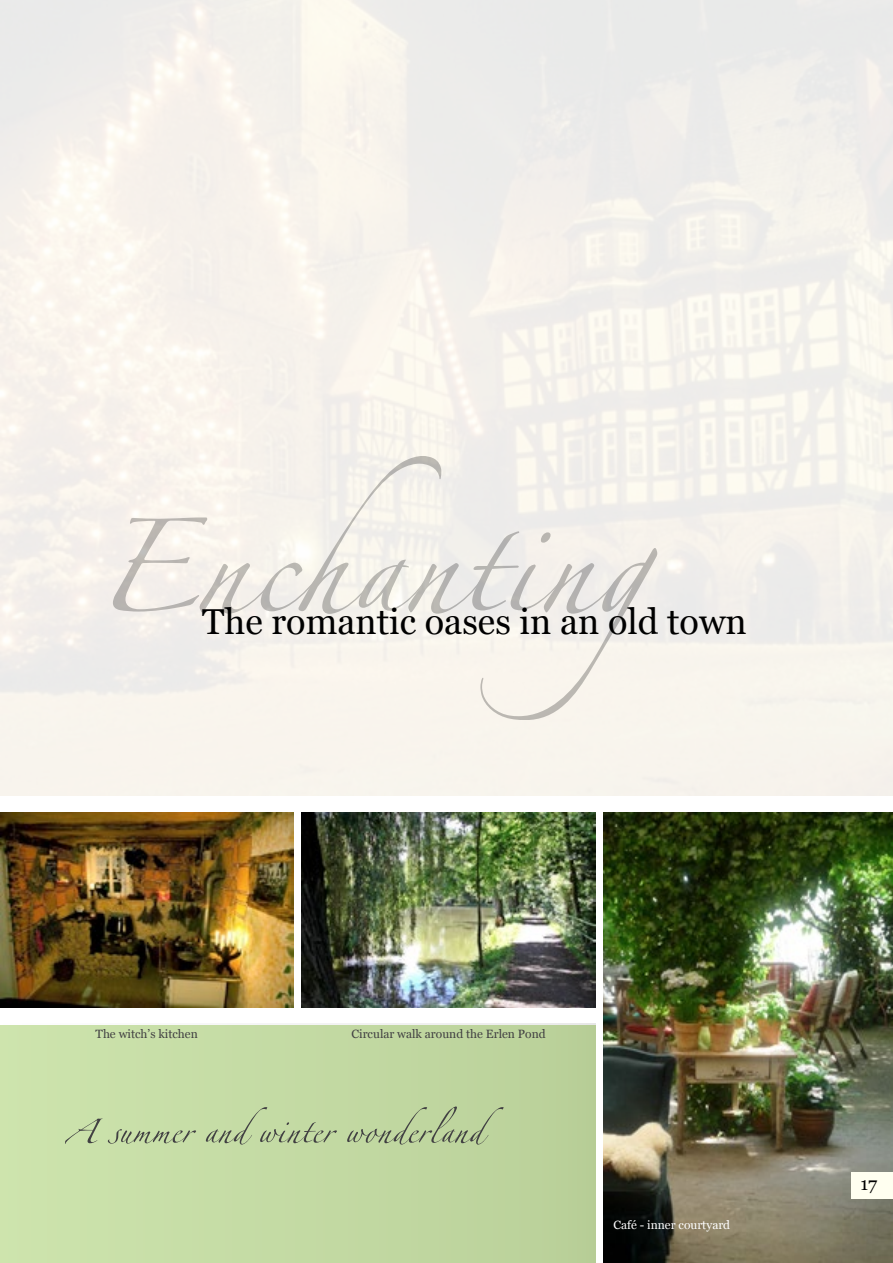
<style>
.page{position:relative;width:893px;height:1263px;background:#fff}
.page>*{position:absolute;margin:0;border:0;box-sizing:border-box;transform-origin:0 0}
.t1{font:210px "Linotype Zapfino One";color:#000}
.t2{font:54px "Linotype Zapfino One";color:#414042}
.t3{font:36px "Vani";color:#000}
.t4{font:18px "Georgia";color:#000}
.t5{font:12px "Vani";color:#414042}
.t6{font:12px "Vani";color:#fff}
</style>
<div class="page">
<div style="left:0;top:1024px;width:595px;height:239px;background:#c3daa3"></div>
<img style="left:604px;top:812px;width:289px;height:451px">
<div style="left:852px;top:1172px;width:41px;height:27px;background:#fffff0"></div>
<img style="left:0;top:812px;width:293px;height:196px">
<img style="left:0;top:600px;width:1px;height:195px">
<img style="left:302px;top:812px;width:293px;height:196px">
<h1 class="t1" style="left:94px;top:414px;width:679px">Enchanting</h1>
<h3 class="t3" style="left:202px;top:601px;width:546px">The romantic oases in an old town</h3>
<p class="t5" style="left:96px;top:1027px;width:104px">The witch’s kitchen</p>
<p class="t5" style="left:351px;top:1027px;width:196px">Circular walk around the Erlen Pond</p>
<h2 class="t2" style="left:64px;top:1092px;width:421px">A summer and winter wonderland</h2>
<p class="t6" style="left:613px;top:1218px;width:118px">Café - inner courtyard</p>
<h3 class="t4" style="left:860px;top:1173px;width:18px">17</h3>
</div>
